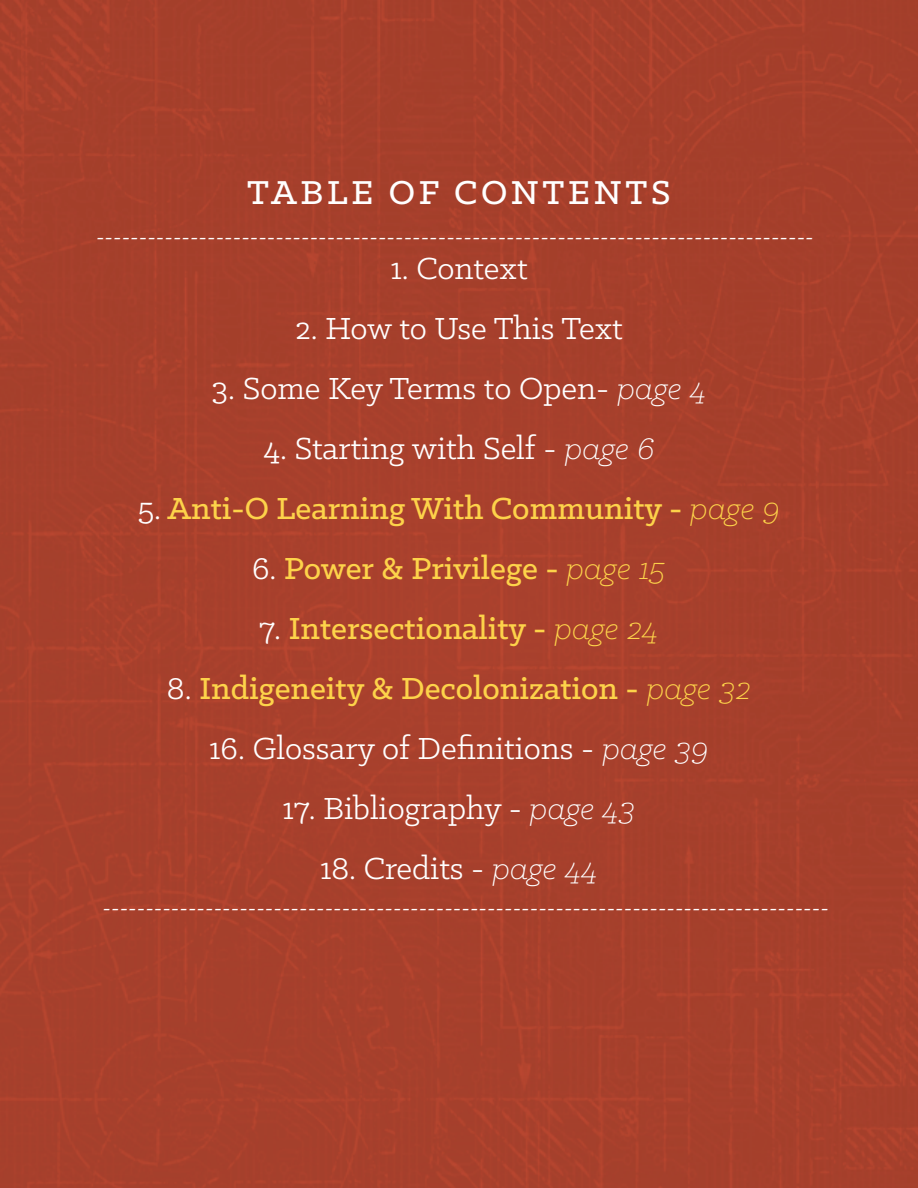
<style>
.page{position:relative;width:918px;height:1188px;background:#a7402c}
.page>*{position:absolute;margin:0;border:0;box-sizing:border-box;transform-origin:0 0}
.t1{font:500 37.5px "Klinic Slab";letter-spacing:.1em;color:#fff}
.t2{font:34.5px "Klinic Slab";color:#fff}
.t3{font:500 34.5px "Klinic Slab";color:#fdd34a}
.t4{font:24px "Minion Pro";color:#fff}
.s1{font-weight:300;font-style:italic}
.s2{font-weight:400;color:#fff}
</style>
<div class="page">
<h1 class="t1" style="left:247px;top:168px;width:425px">TABLE OF CONTENTS</h1>
<p class="t4" style="left:96px;top:220px;width:719px">------------------------------------------------------------------------------------</p>
<h2 class="t2" style="left:390px;top:246px;width:139px">1. Context</h2>
<h2 class="t2" style="left:295px;top:306px;width:329px">2. How to Use This Text</h2>
<h2 class="t2" style="left:212px;top:366px;width:496px">3. Some Key Terms to Open- <span class="s1">page 4</span></h2>
<h2 class="t2" style="left:263px;top:426px;width:393px">4. Starting with Self - <span class="s1">page 6</span></h2>
<h2 class="t3" style="left:138px;top:486px;width:644px"><span class="s2">5.</span> Anti-O Learning With Community - <span class="s1">page 9</span></h2>
<h2 class="t3" style="left:252px;top:546px;width:415px"><span class="s2">6.</span> Power &amp; Privilege - <span class="s1">page 15</span></h2>
<h2 class="t3" style="left:259px;top:606px;width:401px"><span class="s2">7.</span> Intersectionality - <span class="s1">page 24</span></h2>
<h2 class="t3" style="left:167px;top:666px;width:586px"><span class="s2">8.</span> Indigeneity &amp; Decolonization - <span class="s1">page 32</span></h2>
<h2 class="t2" style="left:209px;top:726px;width:501px">16. Glossary of Definitions - <span class="s1">page 39</span></h2>
<h2 class="t2" style="left:283px;top:786px;width:354px">17. Bibliography - <span class="s1">page 43</span></h2>
<h2 class="t2" style="left:320px;top:846px;width:279px">18. Credits - <span class="s1">page 44</span></h2>
<p class="t4" style="left:103px;top:891px;width:728px">-------------------------------------------------------------------------------------</p>
</div>
